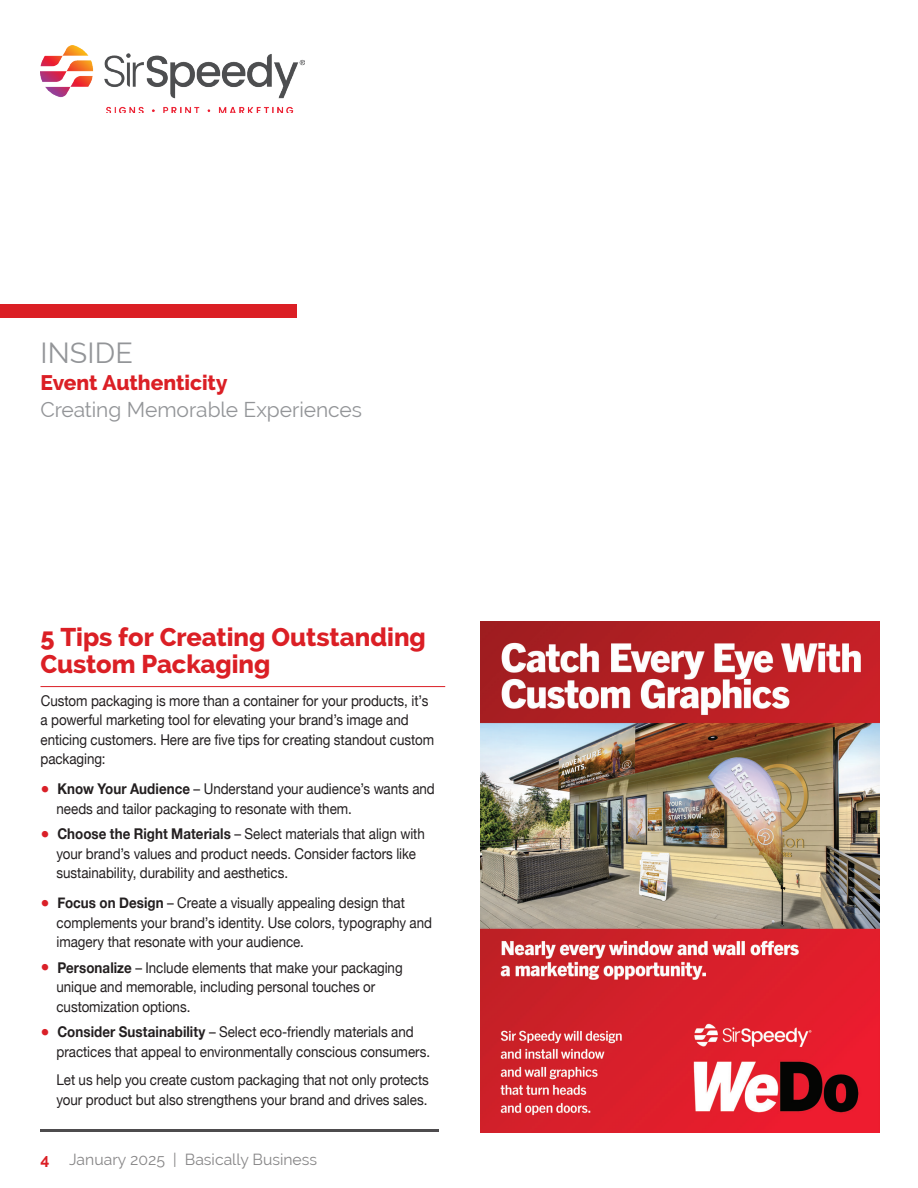
<style>
.page{position:relative;width:918px;height:1188px;background:#fff}
.page>*{position:absolute;margin:0;border:0;box-sizing:border-box;transform-origin:0 0}
.t1{font:28.5px "Raleway";letter-spacing:.005em;color:#939598}
.t2{font:800 25.5px/27px "Raleway";color:#db1f25}
.t3{font:21px "Raleway";letter-spacing:-.005em;color:#939598}
.t4{font:800 21px "Raleway";color:#db1f25}
.t5{font:15.75px "Raleway";color:#878687}
.t6{font:700 15.75px "Raleway";color:#db1f25}
.t7{font:14.85px/19.5px "Helvetica Neue";letter-spacing:-.005em;color:#231f20;scale:.9 1}
.s1{font-family:"Arial";font-weight:900;font-size:19.5px;color:#da2028}
.s2{font-weight:700}
</style>
<div class="page">
<hr style="left:40px;top:1129px;width:399px;height:3px;background:#4e4c4e">
<hr style="left:40px;top:686px;width:405px;height:1px;background:#db1f25">
<img style="left:480px;top:621px;width:399px;height:512px">
<img style="left:40px;top:45px;width:265px;height:68px">
<div style="left:0;top:304px;width:297px;height:14px;background:#db1f25"></div>
<h1 class="t1" style="left:40px;top:336px;width:94px">INSIDE</h1>
<h3 class="t4" style="left:40px;top:371px;width:189px">Event Authenticity</h3>
<h3 class="t3" style="left:40px;top:397px;width:323px">Creating Memorable Experiences</h3>
<h2 class="t2" style="left:40px;top:624px;width:387px">5 Tips for Creating Outstanding<br>Custom Packaging</h2>
<p class="t7" style="left:41px;top:692px;width:439px">Custom packaging is more than a container for your products, it’s a powerful marketing tool for elevating your brand’s image and enticing customers. Here are five tips for creating standout custom packaging:</p>
<p class="t7" style="left:57px;top:780px;width:422px;text-indent:-16px"><span class="s1">•</span> <span class="s2">Know Your Audience</span> – Understand your audience’s wants and needs and tailor packaging to resonate with them.</p>
<p class="t7" style="left:57px;top:825px;width:411px;text-indent:-16px"><span class="s1">•</span> <span class="s2">Choose the Right Materials</span> – Select materials that align with your brand’s values and product needs. Consider factors like sustainability, durability and aesthetics.</p>
<p class="t7" style="left:57px;top:894px;width:419px;text-indent:-16px"><span class="s1">•</span> <span class="s2">Focus on Design</span> – Create a visually appealing design that complements your brand’s identity. Use colors, typography and imagery that resonate with your audience.</p>
<p class="t7" style="left:57px;top:959px;width:386px;text-indent:-16px"><span class="s1">•</span> <span class="s2">Personalize</span> – Include elements that make your packaging unique and memorable, including personal touches or customization options.</p>
<p class="t7" style="left:57px;top:1023px;width:417px;text-indent:-16px"><span class="s1">•</span> <span class="s2">Consider Sustainability</span> – Select eco-friendly materials and practices that appeal to environmentally conscious consumers.</p>
<p class="t7" style="left:57px;top:1071px;width:415px">Let us help you create custom packaging that not only protects your product but also strengthens your brand and drives sales.</p>
<p class="t6" style="left:40px;top:1150px;width:10px">4</p>
<p class="t5" style="left:69px;top:1150px;width:249px">January 2025 | Basically Business</p>
</div>
